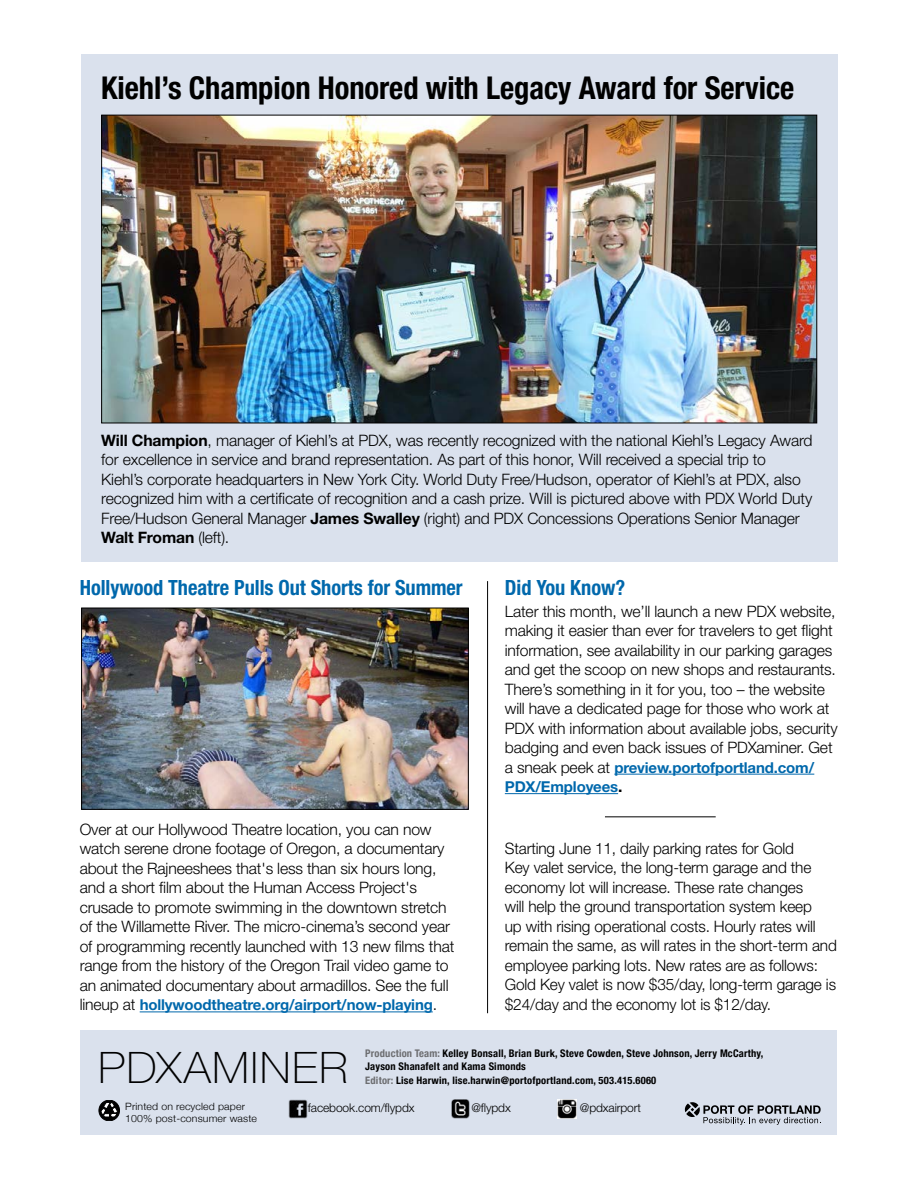
<style>
.page{position:relative;width:918px;height:1188px;background:#fff}
.page>*{position:absolute;margin:0;border:0;box-sizing:border-box;transform-origin:0 0}
.t1{font:100 43.5px "Helvetica Neue LT Std";letter-spacing:.03em;color:#000;scale:1.05 1}
.t2{font:700 condensed 31.5px "Helvetica Neue LT Std";color:#000}
.t3{font:700 condensed 21px "Helvetica Neue LT Std";color:#0068ac}
.t4{font:300 15.75px/19.5px "Helvetica Neue LT Std";letter-spacing:-.01em;color:#000}
.t5{font:700 15px/19.5px "Helvetica Neue LT Std";letter-spacing:-.01em;color:#0068ac}
.t6{font:300 12px "Helvetica Neue LT Std";letter-spacing:-.01em;color:#000}
.t7{font:700 condensed 10.5px/12.6px "Helvetica Neue";letter-spacing:.02em;color:#000}
.t8{font:700 condensed 10.35px "Helvetica Neue";letter-spacing:.02em;color:#000}
.t9{font:300 10.05px/12px "Helvetica Neue";letter-spacing:.01em;color:#000;scale:1.05 1}
.s1{font-weight:700}
.s2{font-weight:300;font-size:15.75px;color:#000}
.s3{font-size:15.75px;color:#000}
.s4{color:#6d6e71}
.s5{font-size:10.5px}
</style>
<div class="page">
<div style="left:81px;top:1030px;width:756px;height:105px;background:#dae1ed"></div>
<div style="left:81px;top:54px;width:756px;height:508px;background:#dae1ed"></div>
<img style="left:103px;top:117px;width:712px;height:304px">
<img style="left:83px;top:610px;width:384px;height:198px">
<div style="left:81px;top:608px;width:388px;height:202px;border:1px solid #000"></div>
<hr style="left:140px;top:1012px;width:293px;height:1px;background:#0068ac">
<hr style="left:614px;top:774px;width:200px;height:1px;background:#0068ac">
<hr style="left:505px;top:793px;width:113px;height:1px;background:#0068ac">
<hr style="left:487px;top:581px;width:1px;height:432px;background:#000">
<hr style="left:605px;top:816px;width:111px;height:1px;background:#000">
<svg style="left:685px;top:1102px;width:136px;height:23px"></svg>
<div style="left:99px;top:1100px;width:21px;height:21px;background:#000;border-radius:50%"></div>
<div style="left:99px;top:1100px;width:21px;height:21px;border:1px solid #000;border-radius:50%"></div>
<svg style="left:101px;top:1102px;width:18px;height:16px"></svg>
<img style="left:288px;top:1099px;width:19px;height:19px">
<img style="left:451px;top:1100px;width:19px;height:18px">
<img style="left:558px;top:1099px;width:19px;height:19px">
<h2 class="t2" style="left:101px;top:69px;width:695px">Kiehl’s Champion Honored with Legacy Award for Service</h2>
<p class="t4" style="left:101px;top:430px;width:713px"><span class="s1">Will Champion</span>, manager of Kiehl’s at PDX, was recently recognized with the national Kiehl’s Legacy Award for excellence in service and brand representation. As part of this honor, Will received a special trip to<br>Kiehl’s corporate headquarters in New York City. World Duty Free/Hudson, operator of Kiehl’s at PDX, also recognized him with a certificate of recognition and a cash prize. Will is pictured above with PDX World Duty Free/Hudson General Manager <span class="s1">James Swalley</span> (right) and PDX Concessions Operations Senior Manager <span class="s1">Walt Froman</span> (left).</p>
<h3 class="t3" style="left:80px;top:575px;width:384px">Hollywood Theatre Pulls Out Shorts for Summer</h3>
<h3 class="t3" style="left:505px;top:574px;width:122px">Did You Know?</h3>
<p class="t4" style="left:80px;top:819px;width:376px">Over at our Hollywood Theatre location, you can now watch serene drone footage of Oregon, a documentary about the Rajneeshees that's less than six hours long, and a short film about the Human Access Project's crusade to promote swimming in the downtown stretch of the Willamette River. The micro-cinema’s second year of programming recently launched with 13 new films that range from the history of the Oregon Trail video game to an animated documentary about armadillos. See the full</p>
<p class="t5" style="left:80px;top:995px;width:359px"><span class="s2">lineup at</span> hollywoodtheatre.org/airport/now-playing<span class="s2">.</span></p>
<p class="t4" style="left:505px;top:601px;width:334px">Later this month, we’ll launch a new PDX website, making it easier than ever for travelers to get flight information, see availability in our parking garages and get the scoop on new shops and restaurants.<br>There’s something in it for you, too – the website will have a dedicated page for those who work at PDX with information about available jobs, security badging and even back issues of PDXaminer. Get</p>
<p class="t5" style="left:505px;top:757px;width:311px"><span class="s2">a sneak peek at</span> preview.portofportland.com/<br>PDX/Employees<span class="s3">.</span></p>
<p class="t4" style="left:505px;top:838px;width:334px">Starting June 11, daily parking rates for Gold<br>Key valet service, the long-term garage and the economy lot will increase. These rate changes<br>will help the ground transportation system keep<br>up with rising operational costs. Hourly rates will remain the same, as will rates in the short-term and employee parking lots. New rates are as follows:<br>Gold Key valet is now $35/day, long-term garage is $24/day and the economy lot is $12/day.</p>
<p class="t7" style="left:365px;top:1046px;width:400px"><span class="s4">Production Team:</span> Kelley Bonsall, Brian Burk, Steve Cowden, Steve Johnson, Jerry McCarthy,<br>Jayson Shanafelt and Kama Simonds</p>
<p class="t8" style="left:365px;top:1072px;width:293px"><span class="s4">Editor:</span> Lise Harwin, lise.harwin@portofportland.com, 503.415.606<span class="s5">0</span></p>
<p class="t6" style="left:308px;top:1101px;width:108px">facebook.com/flypdx</p>
<p class="t6" style="left:471px;top:1101px;width:41px">@flypdx</p>
<p class="t6" style="left:580px;top:1101px;width:63px">@pdxairport</p>
<h1 class="t1" style="left:98px;top:1042px;width:239px">PDXAMINER</h1>
<p class="t9" style="left:125px;top:1099px;width:127px">Printed on recycled paper<br>100% post-consumer waste</p>
</div>
